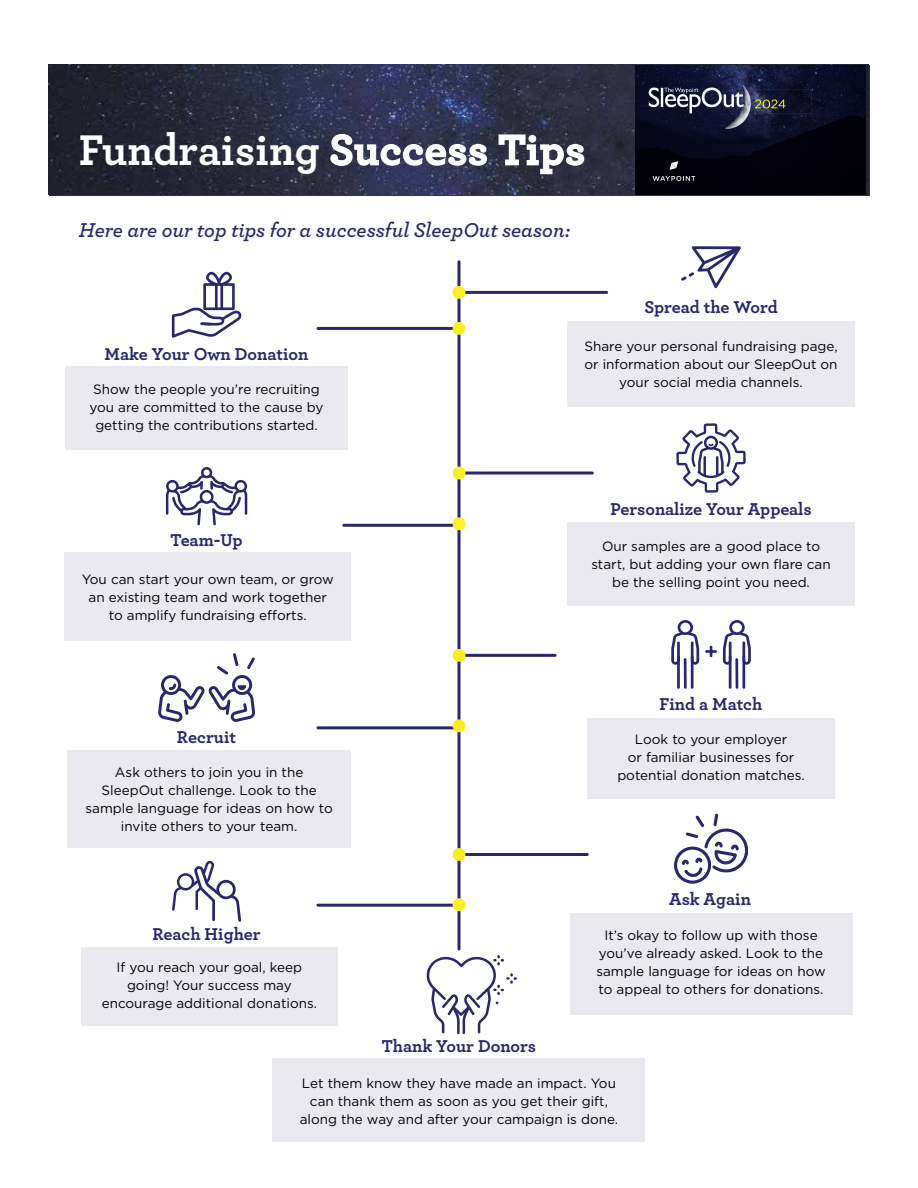
<style>
.page{position:relative;width:918px;height:1188px;background:#fff}
.page>*{position:absolute;margin:0;border:0;box-sizing:border-box;transform-origin:0 0}
.t1{font:700 45px "Archer";color:#fff}
.t2{font:italic 600 21px "Archer";color:#2a276c}
.t3{font:700 18px "Archer";letter-spacing:-.005em;color:#2a276c}
.t4{font:13.5px/18px "Gotham";color:#000;text-align:center}
</style>
<div class="page">
<img style="left:49px;top:64px;width:820px;height:131px">
<div style="left:65px;top:367px;width:283px;height:83px;background:#eae9f0"></div>
<div style="left:567px;top:321px;width:288px;height:85px;background:#eae9f0"></div>
<div style="left:587px;top:718px;width:248px;height:81px;background:#eae9f0"></div>
<div style="left:65px;top:553px;width:286px;height:88px;background:#eae9f0"></div>
<div style="left:68px;top:750px;width:283px;height:98px;background:#eae9f0"></div>
<div style="left:567px;top:522px;width:288px;height:83px;background:#eae9f0"></div>
<div style="left:570px;top:913px;width:282px;height:102px;background:#eae9f0"></div>
<img style="left:635px;top:65px;width:231px;height:130px">
<svg style="left:172px;top:272px;width:70px;height:66px"></svg>
<svg style="left:681px;top:246px;width:60px;height:42px"></svg>
<svg style="left:166px;top:467px;width:81px;height:58px"></svg>
<svg style="left:676px;top:423px;width:70px;height:70px"></svg>
<svg style="left:158px;top:653px;width:97px;height:69px"></svg>
<svg style="left:671px;top:620px;width:28px;height:45px"></svg>
<hr style="left:677px;top:641px;width:3px;height:48px;background:#2a276c">
<hr style="left:691px;top:641px;width:3px;height:48px;background:#2a276c">
<hr style="left:684px;top:658px;width:3px;height:31px;background:#2a276c">
<svg style="left:723px;top:620px;width:28px;height:45px"></svg>
<hr style="left:729px;top:641px;width:3px;height:48px;background:#2a276c">
<hr style="left:742px;top:641px;width:3px;height:48px;background:#2a276c">
<hr style="left:735px;top:658px;width:3px;height:31px;background:#2a276c">
<svg style="left:705px;top:646px;width:12px;height:11px"></svg>
<svg style="left:674px;top:814px;width:75px;height:70px"></svg>
<div style="left:81px;top:947px;width:256px;height:79px;background:#eae9f0"></div>
<svg style="left:172px;top:861px;width:69px;height:61px"></svg>
<div style="left:273px;top:1059px;width:372px;height:83px;background:#eae9f0"></div>
<svg style="left:426px;top:955px;width:91px;height:79px"></svg>
<hr style="left:458px;top:262px;width:2px;height:687px;background:#2a276c">
<hr style="left:318px;top:327px;width:141px;height:3px;background:#2a276c">
<hr style="left:318px;top:904px;width:141px;height:3px;background:#2a276c">
<hr style="left:459px;top:291px;width:148px;height:3px;background:#2a276c">
<hr style="left:456px;top:654px;width:99px;height:3px;background:#2a276c">
<hr style="left:459px;top:853px;width:128px;height:3px;background:#2a276c">
<hr style="left:461px;top:472px;width:131px;height:3px;background:#2a276c">
<hr style="left:344px;top:524px;width:115px;height:3px;background:#2a276c">
<hr style="left:318px;top:726px;width:141px;height:3px;background:#2a276c">
<div style="left:453px;top:286px;width:12px;height:13px;background:#fbee23;border-radius:50%"></div>
<div style="left:453px;top:322px;width:12px;height:13px;background:#fbee23;border-radius:50%"></div>
<div style="left:453px;top:467px;width:12px;height:12px;background:#fbee23;border-radius:50%"></div>
<div style="left:453px;top:517px;width:12px;height:13px;background:#fbee23;border-radius:50%"></div>
<div style="left:453px;top:649px;width:12px;height:13px;background:#fbee23;border-radius:50%"></div>
<div style="left:453px;top:719px;width:12px;height:13px;background:#fbee23;border-radius:50%"></div>
<div style="left:453px;top:848px;width:12px;height:13px;background:#fbee23;border-radius:50%"></div>
<div style="left:453px;top:898px;width:12px;height:13px;background:#fbee23;border-radius:50%"></div>
<h1 class="t1" style="left:79px;top:114px;width:508px">Fundraising Success Tips</h1>
<h2 class="t2" style="left:79px;top:214px;width:493px">Here are our top tips for a successful SleepOut season:</h2>
<h3 class="t3" style="left:105px;top:339px;width:205px">Make Your Own Donation</h3>
<p class="t4" style="left:90px;top:380px;width:235px">Show the people you’re recruiting you are committed to the cause by getting the contributions started.</p>
<h3 class="t3" style="left:644px;top:293px;width:135px">Spread the Word</h3>
<p class="t4" style="left:584px;top:337px;width:255px">Share your personal fundraising page, or information about our SleepOut on your social media channels.</p>
<h3 class="t3" style="left:170px;top:526px;width:74px">Team-Up</h3>
<p class="t4" style="left:82px;top:570px;width:254px">You can start your own team, or grow an existing team and work together to amplify fundraising efforts.</p>
<h3 class="t3" style="left:610px;top:494px;width:203px">Personalize Your Appeals</h3>
<p class="t4" style="left:591px;top:537px;width:241px">Our samples are a good place to start, but adding your own flare can be the selling point you need.</p>
<h3 class="t3" style="left:177px;top:723px;width:61px">Recruit</h3>
<p class="t4" style="left:86px;top:763px;width:249px">Ask others to join you in the<br>SleepOut challenge. Look to the sample language for ideas on how to invite others to your team.</p>
<h3 class="t3" style="left:153px;top:920px;width:110px">Reach Higher</h3>
<p class="t4" style="left:102px;top:958px;width:217px">If you reach your goal, keep going! Your success may encourage additional donations.</p>
<h3 class="t3" style="left:660px;top:690px;width:104px">Find a Match</h3>
<p class="t4" style="left:617px;top:730px;width:189px">Look to your employer<br>or familiar businesses for potential donation matches.</p>
<h3 class="t3" style="left:669px;top:885px;width:83px">Ask Again</h3>
<p class="t4" style="left:596px;top:926px;width:231px">It’s okay to follow up with those you’ve already asked. Look to the sample language for ideas on how to appeal to others for donations.</p>
<h3 class="t3" style="left:382px;top:1032px;width:156px">Thank Your Donors</h3>
<p class="t4" style="left:300px;top:1074px;width:320px">Let them know they have made an impact. You can thank them as soon as you get their gift, along the way and after your campaign is done.</p>
</div>
